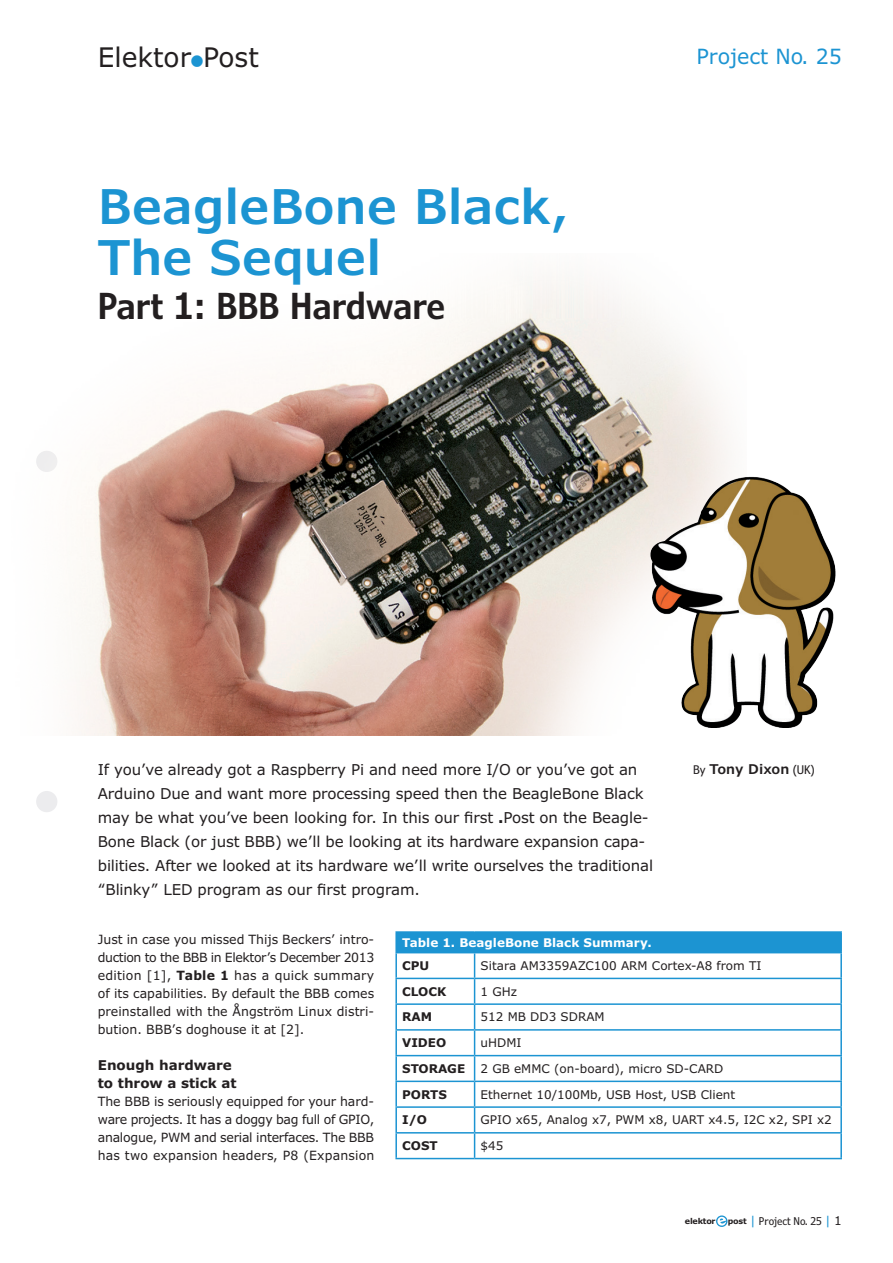
<style>
.page{position:relative;width:893px;height:1263px;background:#fff}
.page>*{position:absolute;margin:0;border:0;box-sizing:border-box;transform-origin:0 0}
.t1{font:600 48px/51px "Verdana Pro";color:#1c94d2}
.subtitle{font:600 condensed 36px "Verdana Pro";color:#231f20}
.t2{font:27px "Verdana Pro";color:#231f20}
.t3{font:21px "Verdana Pro";color:#1c94d2}
.summary{font:15px/24px "Verdana Pro";letter-spacing:-.01em;color:#231f20}
.paragraph_heading{font:700 13.5px/18px "Verdana Pro";color:#231f20}
.author{font:600 13.5px "Verdana Pro";color:#231f20}
.bodytext{font:12.75px/18px "Verdana Pro";letter-spacing:.005em;color:#231f20;text-align:justify}
.text_frame_text{font:12px "Verdana Pro";color:#231f20}
.text_frame_heading{font:700 12px "Verdana Pro";color:#231f20}
.text_frame_heading-2{font:700 12px "Verdana Pro";color:#fff}
.t4{font:condensed 10.8px "Verdana Pro";color:#231f20}
.t5{font:700 8.1px "Verdana Pro";letter-spacing:-.025em;color:#231f20}
.s1{font-weight:600;font-stretch:condensed;color:#1c94d2}
.s2{font-weight:700}
.s3{font-weight:400;font-stretch:condensed;font-size:12px}
.s4{font-stretch:normal;font-size:12.15px;color:#1c94d2}
.s5{font-stretch:normal;font-size:12.15px}
</style>
<div class="page">
<div style="left:36px;top:791px;width:21px;height:21px;background:#ececee;border-radius:50%"></div>
<svg style="left:716px;top:1215px;width:11px;height:12px"></svg>
<svg style="left:717px;top:1217px;width:9px;height:9px"></svg>
<img style="left:36px;top:278px;width:694px;height:457px">
<div style="left:396px;top:932px;width:445px;height:21px;background:#1c94d2"></div>
<hr style="left:395px;top:931px;width:80px;height:2px;background:#1c94d2">
<svg style="left:395px;top:933px;width:1px;height:19px"></svg>
<hr style="left:475px;top:931px;width:367px;height:2px;background:#1c94d2">
<svg style="left:841px;top:933px;width:1px;height:19px"></svg>
<hr style="left:395px;top:952px;width:80px;height:1px;background:#1c94d2">
<hr style="left:395px;top:953px;width:2px;height:25px;background:#1c94d2">
<hr style="left:475px;top:952px;width:367px;height:1px;background:#1c94d2">
<hr style="left:840px;top:953px;width:2px;height:25px;background:#1c94d2">
<hr style="left:395px;top:978px;width:80px;height:1px;background:#1c94d2">
<hr style="left:395px;top:979px;width:2px;height:24px;background:#1c94d2">
<hr style="left:475px;top:978px;width:367px;height:1px;background:#1c94d2">
<hr style="left:840px;top:979px;width:2px;height:24px;background:#1c94d2">
<hr style="left:395px;top:1003px;width:80px;height:2px;background:#1c94d2">
<hr style="left:395px;top:1005px;width:2px;height:24px;background:#1c94d2">
<hr style="left:475px;top:1003px;width:367px;height:2px;background:#1c94d2">
<hr style="left:840px;top:1005px;width:2px;height:24px;background:#1c94d2">
<hr style="left:395px;top:1029px;width:80px;height:2px;background:#1c94d2">
<hr style="left:395px;top:1031px;width:2px;height:24px;background:#1c94d2">
<hr style="left:475px;top:1029px;width:367px;height:2px;background:#1c94d2">
<hr style="left:840px;top:1031px;width:2px;height:24px;background:#1c94d2">
<hr style="left:395px;top:1055px;width:80px;height:1px;background:#1c94d2">
<hr style="left:395px;top:1056px;width:2px;height:24px;background:#1c94d2">
<hr style="left:475px;top:1055px;width:367px;height:1px;background:#1c94d2">
<hr style="left:840px;top:1056px;width:2px;height:24px;background:#1c94d2">
<hr style="left:395px;top:1080px;width:80px;height:2px;background:#1c94d2">
<hr style="left:395px;top:1082px;width:2px;height:24px;background:#1c94d2">
<hr style="left:475px;top:1080px;width:367px;height:2px;background:#1c94d2">
<hr style="left:840px;top:1082px;width:2px;height:24px;background:#1c94d2">
<hr style="left:395px;top:1106px;width:80px;height:2px;background:#1c94d2">
<hr style="left:395px;top:1108px;width:2px;height:24px;background:#1c94d2">
<hr style="left:475px;top:1106px;width:367px;height:2px;background:#1c94d2">
<hr style="left:840px;top:1108px;width:2px;height:24px;background:#1c94d2">
<hr style="left:395px;top:1132px;width:80px;height:1px;background:#1c94d2">
<hr style="left:395px;top:1133px;width:2px;height:25px;background:#1c94d2">
<hr style="left:475px;top:1132px;width:367px;height:1px;background:#1c94d2">
<svg style="left:474px;top:953px;width:1px;height:205px"></svg>
<hr style="left:840px;top:1133px;width:2px;height:25px;background:#1c94d2">
<hr style="left:395px;top:1158px;width:80px;height:1px;background:#1c94d2">
<hr style="left:475px;top:1158px;width:367px;height:1px;background:#1c94d2">
<img style="left:621px;top:476px;width:215px;height:252px">
<h3 class="t2" style="left:98px;top:40px;width:163px">Elektor<span class="s1">•</span>Post</h3>
<h3 class="t3" style="left:696px;top:43px;width:147px">Project No. 25</h3>
<p class="t1" style="left:98px;top:181px;width:473px">BeagleBone Black,<br>The Sequel</p>
<p class="subtitle" style="left:98px;top:283px;width:349px">Part 1: BBB Hardware</p>
<p class="summary" style="left:98px;top:758px;width:557px">If you’ve already got a Raspberry Pi and need more I/O or you’ve got an Arduino Due and want more processing speed then the BeagleBone Black may be what you’ve been looking for. In this our first <span class="s2">.</span>Post on the Beagle-Bone Black (or just BBB) we’ll be looking at its hardware expansion capa&shy;bilities. After we looked at its hardware we’ll write ourselves the traditional “Blinky” LED program as our first program.</p>
<p class="author" style="left:693px;top:760px;width:123px"><span class="s3">By</span> Tony Dixon <span class="s3">(UK)</span></p>
<p class="text_frame_heading-2" style="left:402px;top:934px;width:251px">Table 1. BeagleBone Black Summary.</p>
<p class="text_frame_heading" style="left:402px;top:958px;width:29px">CPU</p>
<p class="text_frame_text" style="left:481px;top:958px;width:282px">Sitara AM3359AZC100 ARM Cortex-A8 from TI</p>
<p class="text_frame_heading" style="left:402px;top:983px;width:46px">CLOCK</p>
<p class="text_frame_text" style="left:481px;top:984px;width:38px">1 GHz</p>
<p class="text_frame_heading" style="left:402px;top:1009px;width:32px">RAM</p>
<p class="text_frame_text" style="left:481px;top:1009px;width:126px">512 MB DD3 SDRAM</p>
<p class="text_frame_heading" style="left:402px;top:1035px;width:46px">VIDEO</p>
<p class="text_frame_text" style="left:481px;top:1035px;width:43px">uHDMI</p>
<p class="text_frame_heading" style="left:402px;top:1061px;width:65px">STORAGE</p>
<p class="text_frame_text" style="left:481px;top:1061px;width:244px">2 GB eMMC (on-board), micro SD-CARD</p>
<p class="text_frame_heading" style="left:402px;top:1086px;width:46px">PORTS</p>
<p class="text_frame_text" style="left:481px;top:1086px;width:256px">Ethernet 10/100Mb, USB Host, USB Client</p>
<p class="text_frame_heading" style="left:402px;top:1112px;width:27px">I/O</p>
<p class="text_frame_text" style="left:481px;top:1112px;width:353px">GPIO x65, Analog x7, PWM x8, UART x4.5, I2C x2, SPI x2</p>
<p class="text_frame_heading" style="left:402px;top:1138px;width:37px">COST</p>
<p class="text_frame_text" style="left:481px;top:1138px;width:24px">$45</p>
<p class="bodytext" style="left:98px;top:931px;width:278px">Just in case you missed Thijs Beckers’ intro&shy;duction to the BBB in Elektor’s December 2013 edition [1], <span class="s2">Table 1</span> has a quick summary of its capabilities. By default the BBB comes preinstalled with the Ångström Linux distri&shy;bution. BBB’s doghouse it at [2].</p>
<p class="paragraph_heading" style="left:98px;top:1056px;width:140px">Enough hardware to throw a stick at</p>
<p class="bodytext" style="left:98px;top:1093px;width:278px">The BBB is seriously equipped for your hard&shy;ware projects. It has a doggy bag full of GPIO, analogue, PWM and serial interfaces. The BBB has two expansion headers, P8 (Expansion</p>
<p class="t5" style="left:685px;top:1216px;width:32px">elektor</p>
<p class="t5" style="left:728px;top:1216px;width:20px">post</p>
<p class="t4" style="left:750px;top:1214px;width:93px"><span class="s4">|</span> Project No. 25 <span class="s4">|</span> <span class="s5">1</span></p>
</div>
